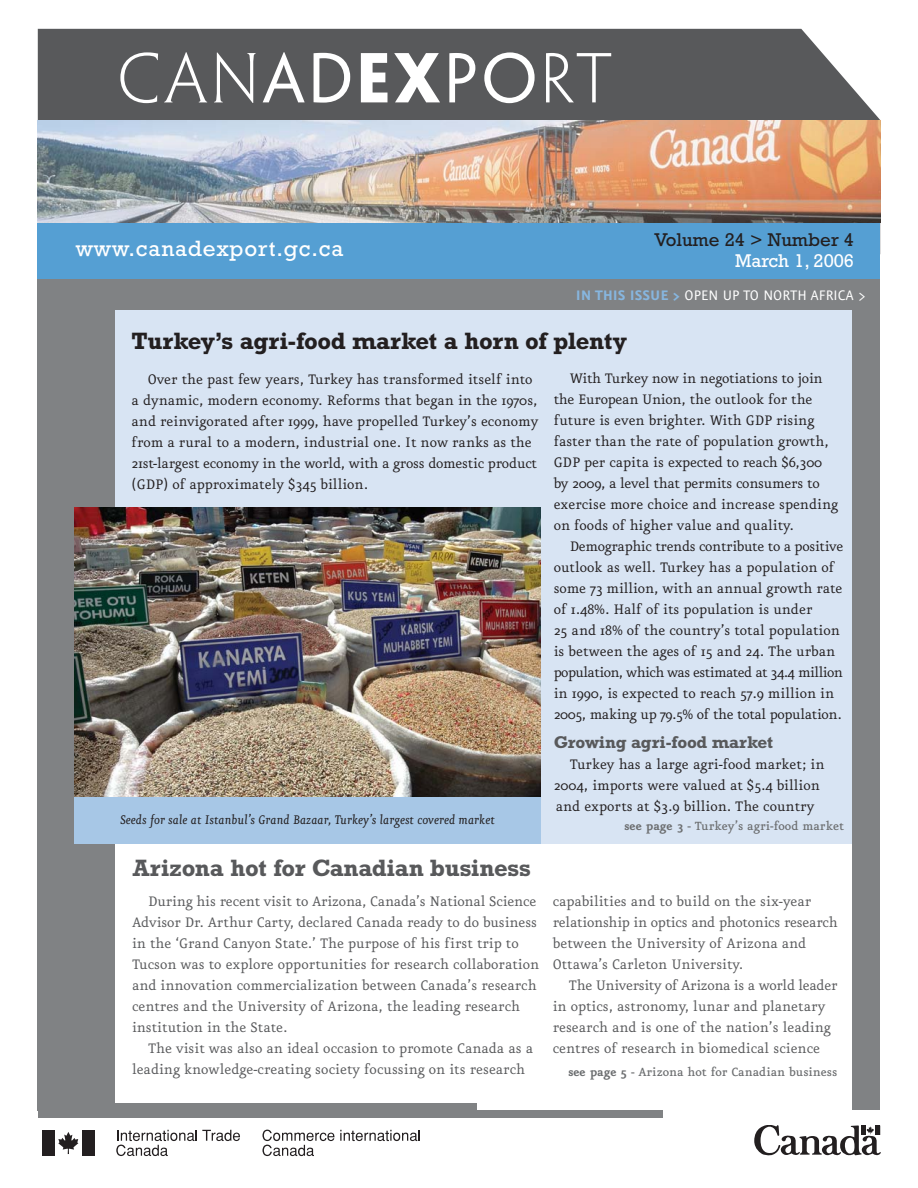
<style>
.page{position:relative;width:918px;height:1188px;background:#fff}
.page>*{position:absolute;margin:0;border:0;box-sizing:border-box;transform-origin:0 0}
.t1{font:700 24px "Rockwell";letter-spacing:-.01em;color:#231f20}
.t2{font:700 24px "Rockwell";letter-spacing:-.015em;color:#58595b}
.t3{font:22.5px "Rockwell";letter-spacing:.04em;color:#fff}
.t4{font:18.75px "Rockwell";color:#231f20}
.t5{font:18.75px "Rockwell";color:#fff}
.t6{font:700 17.25px "Rockwell";letter-spacing:-.01em;color:#58595b}
.t7{font:16.5px/21px "Eureka";color:#231f20}
.t8{font:16.5px/21px "Eureka";color:#58595b}
.t9{font:16.5px "Eureka Sans";color:#fff}
.t10{font:italic 15px "Eureka";color:#231f20}
.t11{font:500 14.25px "Eureka";color:#6c6e70}
.s1{font-weight:700;color:#87b6df}
.s2{font-weight:700}
</style>
<div class="page">
<div style="left:38px;top:1106px;width:624px;height:12px;background:#808284"></div>
<div style="left:38px;top:265px;width:842px;height:845px;background:#808284"></div>
<div style="left:116px;top:310px;width:736px;height:620px;background:#fff"></div>
<div style="left:38px;top:29px;width:842px;height:91px;background:#58595b"></div>
<div style="left:38px;top:222px;width:842px;height:57px;background:#559fd3"></div>
<svg style="left:120px;top:52px;width:38px;height:51px"></svg>
<svg style="left:164px;top:52px;width:43px;height:50px"></svg>
<svg style="left:214px;top:53px;width:42px;height:50px"></svg>
<svg style="left:263px;top:52px;width:42px;height:50px"></svg>
<svg style="left:314px;top:53px;width:36px;height:50px"></svg>
<svg style="left:361px;top:53px;width:26px;height:49px"></svg>
<svg style="left:394px;top:53px;width:46px;height:49px"></svg>
<svg style="left:449px;top:53px;width:26px;height:49px"></svg>
<svg style="left:484px;top:52px;width:51px;height:51px"></svg>
<svg style="left:546px;top:53px;width:65px;height:49px"></svg>
<svg style="left:116px;top:1130px;width:124px;height:26px"></svg>
<svg style="left:340px;top:1130px;width:80px;height:11px"></svg>
<svg style="left:262px;top:1130px;width:72px;height:26px"></svg>
<div style="left:42px;top:1130px;width:12px;height:26px;background:#231f20"></div>
<svg style="left:58px;top:1132px;width:20px;height:22px"></svg>
<div style="left:82px;top:1130px;width:13px;height:26px;background:#231f20"></div>
<svg style="left:754px;top:1125px;width:127px;height:30px"></svg>
<div style="left:875px;top:1126px;width:5px;height:9px;background:#231f20"></div>
<div style="left:116px;top:930px;width:736px;height:180px;background:#fff"></div>
<div style="left:38px;top:1103px;width:439px;height:8px;background:#808284"></div>
<div style="left:116px;top:310px;width:736px;height:534px;background:#d8e4f3"></div>
<img style="left:74px;top:507px;width:467px;height:290px">
<div style="left:74px;top:797px;width:467px;height:47px;background:#a7c7e6"></div>
<img style="left:38px;top:120px;width:842px;height:102px">
<h2 class="t3" style="left:76px;top:240px;width:269px">www.canadexport.gc.ca</h2>
<p class="t4" style="left:655px;top:234px;width:201px">Volume 24 &gt; Number 4</p>
<p class="t5" style="left:735px;top:254px;width:121px">March 1, 2006</p>
<p class="t9" style="left:576px;top:289px;width:292px"><span class="s1">IN THIS ISSUE &gt;</span> OPEN UP TO NORTH AFRICA &gt;</p>
<h1 class="t1" style="left:132px;top:333px;width:497px">Turkey’s agri-food market a horn of plenty</h1>
<p class="t7" style="left:132px;top:371px;width:408px;text-indent:16px">Over the past few years, Turkey has transformed itself into a dynamic, modern economy. Reforms that began in the 1970s, and reinvigorated after 1999, have propelled Turkey’s economy from a rural to a modern, industrial one. It now ranks as the 21st-largest economy in the world, with a gross domestic product (GDP) of approximately $345 billion.</p>
<p class="t10" style="left:120px;top:814px;width:376px">Seeds for sale at Istanbul’s Grand Bazaar, Turkey’s largest covered market</p>
<h1 class="t2" style="left:133px;top:860px;width:400px">Arizona hot for Canadian business</h1>
<p class="t8" style="left:132px;top:893px;width:409px;text-indent:16px">During his recent visit to Arizona, Canada’s National Science Advisor Dr. Arthur Carty, declared Canada ready to do business in the ‘Grand Canyon State.’ The purpose of his first trip to Tucson was to explore opportunities for research collaboration and innovation commercialization between Canada’s research centres and the University of Arizona, the leading research institution in the State.</p>
<p class="t8" style="left:132px;top:1040px;width:403px;text-indent:16px">The visit was also an ideal occasion to promote Canada as a leading knowledge-creating society focussing on its research</p>
<p class="t7" style="left:554px;top:370px;width:286px;text-indent:16px">With Turkey now in negotiations to join the European Union, the outlook for the future is even brighter. With GDP rising faster than the rate of population growth, GDP per capita is expected to reach $6,300 by 2009, a level that permits consumers to exercise more choice and increase spending on foods of higher value and quality.</p>
<p class="t7" style="left:554px;top:538px;width:291px;text-indent:16px">Demographic trends contribute to a positive outlook as well. Turkey has a population of some 73 million, with an annual growth rate of 1.48%. Half of its population is under<br>25 and 18% of the country’s total population is between the ages of 15 and 24. The urban population, which was estimated at 34.4 million in 1990, is expected to reach 57.9 million in 2005, making up 79.5% of the total population.</p>
<p class="t6" style="left:554px;top:736px;width:221px">Growing agri-food market</p>
<p class="t7" style="left:554px;top:755px;width:272px;text-indent:16px">Turkey has a large agri-food market; in<br>2004, imports were valued at $5.4 billion and exports at $3.9 billion. The country</p>
<p class="t11" style="left:624px;top:820px;width:221px"><span class="s2">see page 3</span> - Turkey’s agri-food market</p>
<p class="t8" style="left:553px;top:893px;width:286px">capabilities and to build on the six-year relationship in optics and photonics research between the University of Arizona and Ottawa’s Carleton University.</p>
<p class="t8" style="left:553px;top:977px;width:286px;text-indent:16px">The University of Arizona is a world leader in optics, astronomy, lunar and planetary research and is one of the nation’s leading centres of research in biomedical science</p>
<p class="t11" style="left:568px;top:1066px;width:271px"><span class="s2">see page 5</span> - Arizona hot for Canadian business</p>
</div>
